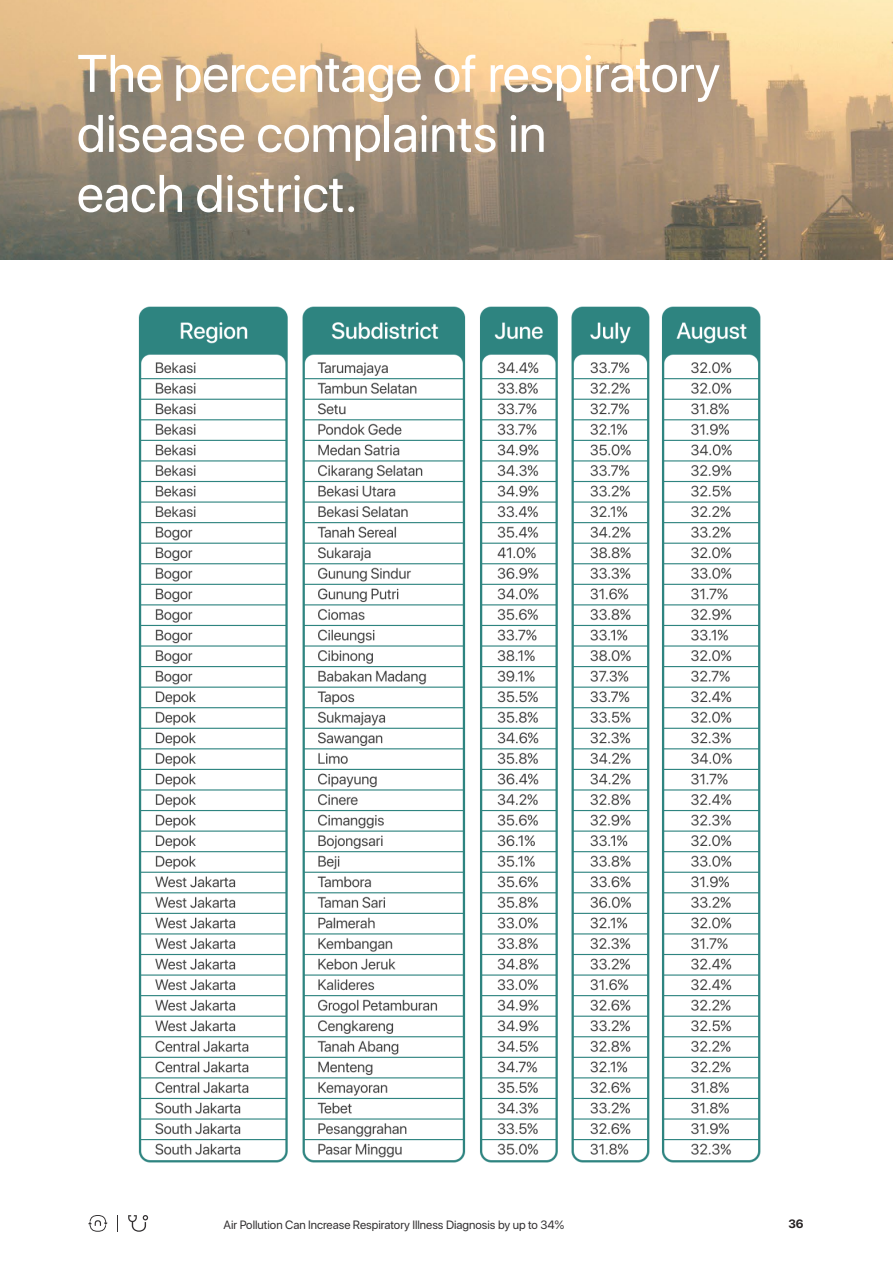
<style>
.page{position:relative;width:893px;height:1263px;background:#fff}
.page>*{position:absolute;margin:0;border:0;box-sizing:border-box;transform-origin:0 0}
.t1{font:52.5px/60px "SF Pro Display";color:#fff}
.t2{font:12px "SF Pro Display";color:#333132}
.t3{font:700 12px "SF Pro Display";color:#231f20}
</style>
<div class="page">
<img style="left:138px;top:306px;width:623px;height:857px">
<img style="left:0;top:0;width:893px;height:260px">
<svg style="left:88px;top:1215px;width:20px;height:17px"></svg>
<svg style="left:128px;top:1215px;width:20px;height:17px"></svg>
<svg style="left:117px;top:1215px;width:1px;height:17px"></svg>
<h1 class="t1" style="left:77px;top:42px;width:645px">The percentage of respiratory disease complaints in<br>each district.</h1>
<p class="t2" style="left:223px;top:1216px;width:342px">Air Pollution Can Increase Respiratory Illness Diagnosis by up to 34%</p>
<p class="t3" style="left:788px;top:1215px;width:17px">36</p>
</div>
